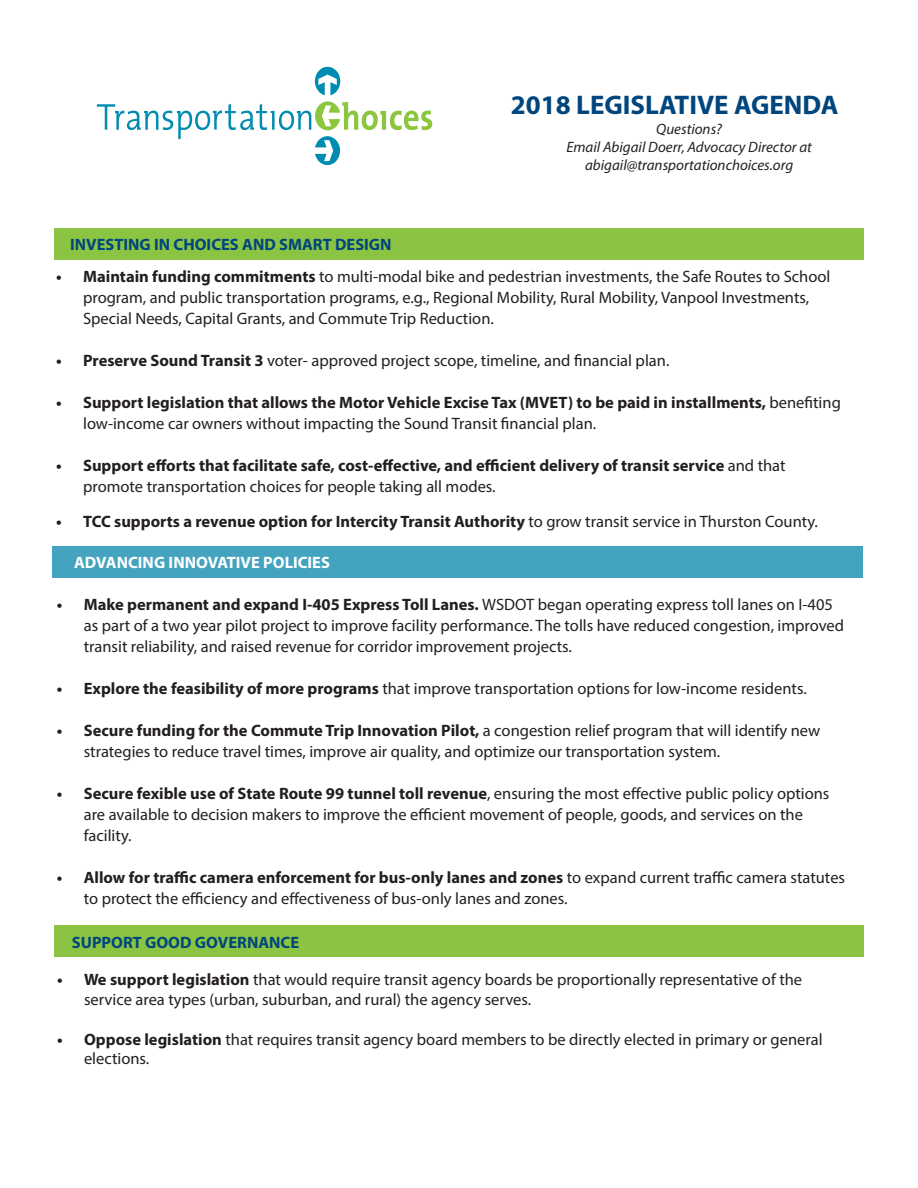
<style>
.page{position:relative;width:918px;height:1188px;background:#fff}
.page>*{position:absolute;margin:0;border:0;box-sizing:border-box;transform-origin:0 0}
.t1{font:700 27px "Myriad Pro";color:#00467e}
.t2{font:16.5px/21px "Myriad Pro";color:#231f20}
.t3{font:700 16.5px/21px "Myriad Pro";color:#231f20}
.t4{font:700 16.5px "Myriad Pro";color:#00467e}
.t5{font:700 16.5px "Myriad Pro";color:#fff}
.t6{font:italic 15px/18px "Myriad Pro";color:#231f20;text-align:center}
.s1{font-weight:700}
.s2{font-weight:400}
</style>
<div class="page">
<div style="left:54px;top:228px;width:810px;height:32px;background:#8bc442"></div>
<div style="left:53px;top:547px;width:810px;height:31px;background:#44a4c0"></div>
<div style="left:54px;top:926px;width:810px;height:31px;background:#8bc442"></div>
<svg style="left:315px;top:67px;width:25px;height:28px"></svg>
<svg style="left:97px;top:101px;width:335px;height:64px"></svg>
<p class="t1" style="left:511px;top:87px;width:329px">2018 LEGISLATIVE AGENDA</p>
<p class="t4" style="left:70px;top:234px;width:323px">INVESTING IN CHOICES AND SMART DESIGN</p>
<p class="t6" style="left:566px;top:120px;width:247px">Questions?<br>Email Abigail Doerr, Advocacy Director at abigail@transportationchoices.org</p>
<p class="t2" style="left:83px;top:266px;width:749px;text-indent:-27px"><span class="s1">• Maintain funding commitments</span> to multi-modal bike and pedestrian investments, the Safe Routes to School program, and public transportation programs, e.g., Regional Mobility, Rural Mobility, Vanpool Investments,<br>Special Needs, Capital Grants, and Commute Trip Reduction.</p>
<p class="t2" style="left:56px;top:350px;width:615px"><span class="s1">• Preserve Sound Transit 3</span> voter- approved project scope, timeline, and financial plan.</p>
<p class="t3" style="left:83px;top:392px;width:759px;text-indent:-27px">• Support legislation that allows the Motor Vehicle Excise Tax (MVET) to be paid in installments, <span class="s2">benefiting low-income car owners without impacting the Sound Transit financial plan.</span></p>
<p class="t3" style="left:83px;top:455px;width:704px;text-indent:-27px">• Support efforts that facilitate safe, cost-effective, and efficient delivery of transit service <span class="s2">and that promote transportation choices for people taking all modes.</span></p>
<p class="t3" style="left:56px;top:510px;width:763px">• TCC supports a revenue option for Intercity Transit Authority <span class="s2">to grow transit service in Thurston County.</span></p>
<p class="t5" style="left:74px;top:552px;width:257px">ADVANCING INNOVATIVE POLICIES</p>
<p class="t2" style="left:84px;top:593px;width:762px;text-indent:-27px"><span class="s1">• Make permanent and expand I-405 Express Toll Lanes.</span> WSDOT began operating express toll lanes on I-405 as part of a two year pilot project to improve facility performance. The tolls have reduced congestion, improved transit reliability, and raised revenue for corridor improvement projects.</p>
<p class="t2" style="left:57px;top:677px;width:752px"><span class="s1">• Explore the feasibility of more programs</span> that improve transportation options for low-income residents.</p>
<p class="t2" style="left:84px;top:719px;width:738px;text-indent:-27px"><span class="s1">• Secure funding for the Commute Trip Innovation Pilot,</span> a congestion relief program that will identify new strategies to reduce travel times, improve air quality, and optimize our transportation system.</p>
<p class="t2" style="left:84px;top:782px;width:747px;text-indent:-27px"><span class="s1">• Secure fexible use of State Route 99 tunnel toll revenue</span>, ensuring the most effective public policy options are available to decision makers to improve the efficient movement of people, goods, and services on the facility.</p>
<p class="t2" style="left:84px;top:866px;width:763px;text-indent:-27px"><span class="s1">• Allow for traffic camera enforcement for bus-only lanes and zones</span> to expand current traffic camera statutes to protect the efficiency and effectiveness of bus-only lanes and zones.</p>
<p class="t4" style="left:72px;top:931px;width:229px">SUPPORT GOOD GOVERNANCE</p>
<p class="t2" style="left:84px;top:969px;width:720px;line-height:19.8px;text-indent:-27px"><span class="s1">• We support legislation</span> that would require transit agency boards be proportionally representative of the service area types (urban, suburban, and rural) the agency serves.</p>
<p class="t2" style="left:84px;top:1029px;width:740px;line-height:19.8px;text-indent:-27px"><span class="s1">• Oppose legislation</span> that requires transit agency board members to be directly elected in primary or general elections.</p>
</div>
